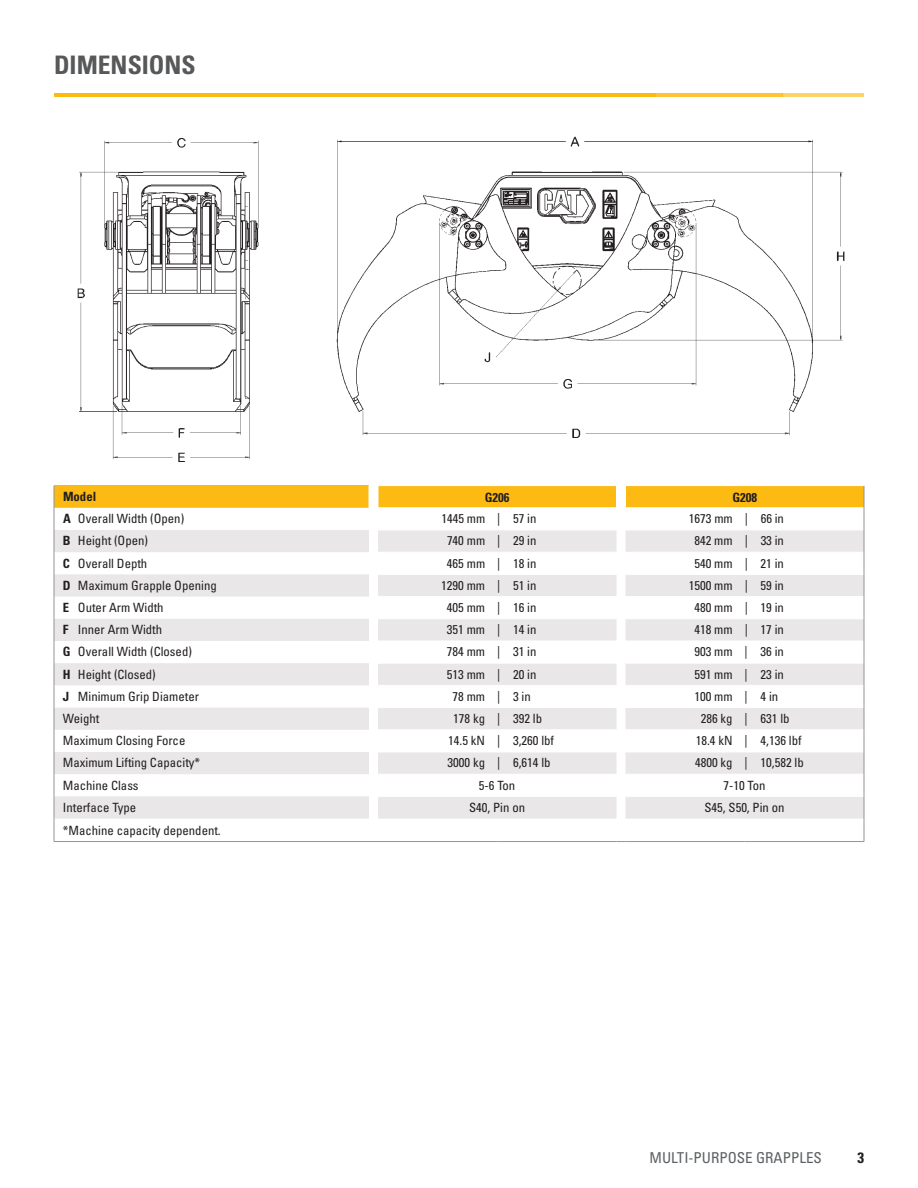
<style>
.page{position:relative;width:918px;height:1188px;background:#fff}
.page>*{position:absolute;margin:0;border:0;box-sizing:border-box;transform-origin:0 0}
.t1{font:25.5px "Univers LTCYR 67 Bold Cond";color:#57585a}
.t2{font:condensed 15px "Univers LTCYR 57";color:#5d6163}
.t3{font:15px "Univers LTCYR 67 Bold Cond";color:#231f20}
.t4{font:condensed 12.75px "Univers LTCYR 57";color:#231f20}
.t5{font:12.75px "Univers LTCYR 67 Bold Cond";color:#231f20}
.s1{font-family:"Univers LTCYR 67 Bold Cond";font-stretch:normal}
</style>
<div class="page">
<img style="left:77px;top:136px;width:768px;height:326px">
<div style="left:54px;top:486px;width:315px;height:22px;background:#fcba13"></div>
<svg style="left:72px;top:530px;width:297px;height:289px;fill:#e9e7e7"></svg>
<hr style="left:72px;top:841px;width:297px;height:1px;background:#939598">
<svg style="left:369px;top:485px;width:496px;height:357px"></svg>
<hr style="left:626px;top:841px;width:119px;height:1px;background:#939598">
<hr style="left:745px;top:841px;width:119px;height:1px;background:#939598">
<svg style="left:54px;top:486px;width:18px;height:356px"></svg>
<hr style="left:54px;top:93px;width:601px;height:4px;background:#fcba13">
<hr style="left:654px;top:93px;width:128px;height:4px;background:#fcc437">
<hr style="left:782px;top:93px;width:82px;height:4px;background:#fdd266">
<h1 class="t1" style="left:54px;top:50px;width:143px">DIMENSIONS</h1>
<p class="t5" style="left:63px;top:489px;width:35px">Model</p>
<p class="t5" style="left:485px;top:489px;width:26px">G206</p>
<p class="t5" style="left:732px;top:489px;width:26px">G208</p>
<p class="t4" style="left:63px;top:511px;width:123px"><span class="s1">A</span> Overall Width (Open)</p>
<p class="t4" style="left:441px;top:511px;width:97px">1445 mm | 57 in</p>
<p class="t4" style="left:689px;top:511px;width:97px">1673 mm | 66 in</p>
<p class="t4" style="left:63px;top:533px;width:87px"><span class="s1">B</span> Height (Open)</p>
<p class="t4" style="left:447px;top:533px;width:91px">740 mm | 29 in</p>
<p class="t4" style="left:695px;top:533px;width:91px">842 mm | 33 in</p>
<p class="t4" style="left:63px;top:555px;width:86px"><span class="s1">C</span> Overall Depth</p>
<p class="t4" style="left:447px;top:555px;width:91px">465 mm | 18 in</p>
<p class="t4" style="left:694px;top:555px;width:91px">540 mm | 21 in</p>
<p class="t4" style="left:63px;top:577px;width:155px"><span class="s1">D</span> Maximum Grapple Opening</p>
<p class="t4" style="left:441px;top:577px;width:97px">1290 mm | 51 in</p>
<p class="t4" style="left:689px;top:577px;width:97px">1500 mm | 59 in</p>
<p class="t4" style="left:63px;top:599px;width:102px"><span class="s1">E</span> Outer Arm Width</p>
<p class="t4" style="left:447px;top:599px;width:91px">405 mm | 16 in</p>
<p class="t4" style="left:694px;top:599px;width:91px">480 mm | 19 in</p>
<p class="t4" style="left:63px;top:622px;width:101px"><span class="s1">F</span> Inner Arm Width</p>
<p class="t4" style="left:447px;top:622px;width:91px">351 mm | 14 in</p>
<p class="t4" style="left:694px;top:622px;width:91px">418 mm | 17 in</p>
<p class="t4" style="left:63px;top:644px;width:131px"><span class="s1">G</span> Overall Width (Closed)</p>
<p class="t4" style="left:447px;top:644px;width:91px">784 mm | 31 in</p>
<p class="t4" style="left:694px;top:644px;width:91px">903 mm | 36 in</p>
<p class="t4" style="left:63px;top:666px;width:94px"><span class="s1">H</span> Height (Closed)</p>
<p class="t4" style="left:447px;top:666px;width:91px">513 mm | 20 in</p>
<p class="t4" style="left:694px;top:666px;width:91px">591 mm | 23 in</p>
<p class="t4" style="left:63px;top:688px;width:138px"><span class="s1">J</span> Minimum Grip Diameter</p>
<p class="t4" style="left:453px;top:688px;width:80px">78 mm | 3 in</p>
<p class="t4" style="left:694px;top:688px;width:85px">100 mm | 4 in</p>
<p class="t4" style="left:63px;top:710px;width:38px">Weight</p>
<p class="t4" style="left:453px;top:710px;width:90px">178 kg | 392 lb</p>
<p class="t4" style="left:701px;top:710px;width:90px">286 kg | 631 lb</p>
<p class="t4" style="left:63px;top:733px;width:124px">Maximum Closing Force</p>
<p class="t4" style="left:448px;top:733px;width:107px">14.5 kN | 3,260 lbf</p>
<p class="t4" style="left:696px;top:733px;width:107px">18.4 kN | 4,136 lbf</p>
<p class="t4" style="left:63px;top:755px;width:139px">Maximum Lifting Capacity*</p>
<p class="t4" style="left:448px;top:755px;width:104px">3000 kg | 6,614 lb</p>
<p class="t4" style="left:695px;top:755px;width:110px">4800 kg | 10,582 lb</p>
<p class="t4" style="left:63px;top:777px;width:77px">Machine Class</p>
<p class="t4" style="left:479px;top:777px;width:38px">5-6 Ton</p>
<p class="t4" style="left:724px;top:777px;width:44px">7-10 Ton</p>
<p class="t4" style="left:63px;top:799px;width:75px">Interface Type</p>
<p class="t4" style="left:469px;top:799px;width:57px">S40, Pin on</p>
<p class="t4" style="left:705px;top:799px;width:82px">S45, S50, Pin on</p>
<p class="t4" style="left:63px;top:822px;width:159px">*Machine capacity dependent.</p>
<p class="t2" style="left:650px;top:1148px;width:174px">MULTI-PURPOSE GRAPPLES</p>
<p class="t3" style="left:857px;top:1148px;width:8px">3</p>
</div>
